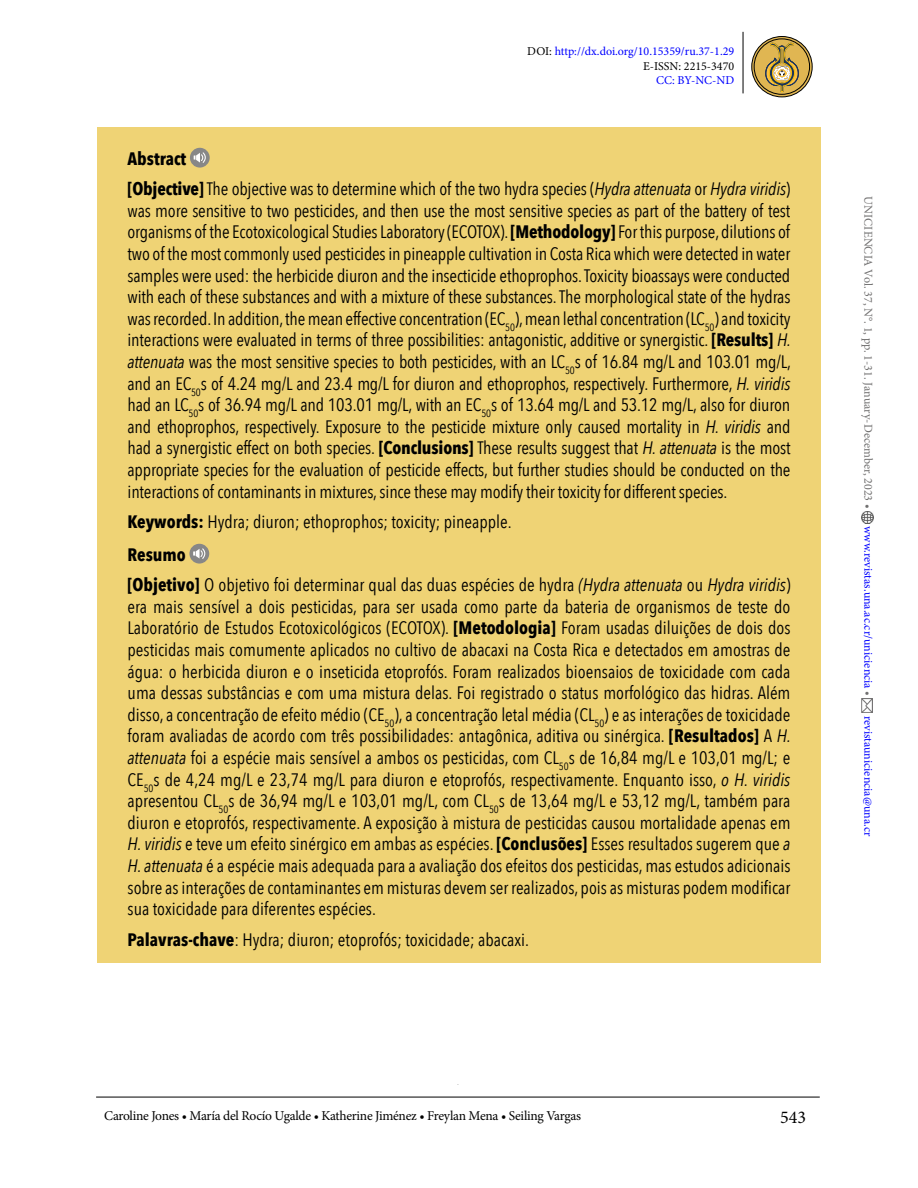
<style>
.page{position:relative;width:918px;height:1188px;background:#fff}
.page>*{position:absolute;margin:0;border:0;box-sizing:border-box;transform-origin:0 0}
.t1{font:18px/21.6px "Avenir Next Condensed";color:#000}
.t2{font:18px "Minion Pro";color:#000}
.t3{font:13.5px "Minion Pro";letter-spacing:-.02em;color:#000}
.t4{font:12px/14.4px "Minion Pro";color:#00f;text-align:right}
.t5{font:12px "Minion Pro";color:#706f6f}
.s1{color:#000}
.s2{font-weight:700}
.s3{font-style:italic}
.s4{color:#706f6f}
</style>
<div class="page">
<hr style="left:743px;top:32px;width:1px;height:61px;background:#000">
<svg style="left:862px;top:511px;width:12px;height:12px"></svg>
<img style="left:862px;top:699px;width:10px;height:14px">
<hr style="left:96px;top:1097px;width:724px;height:1px;background:#000">
<svg style="left:752px;top:37px;width:60px;height:60px"></svg>
<div style="left:754px;top:39px;width:56px;height:56px;border:1px solid #000;border-radius:50%"></div>
<div style="left:751px;top:36px;width:62px;height:61px;border:1px solid #000;border-radius:50%"></div>
<svg style="left:765px;top:42px;width:34px;height:50px;background:#bb9e53"></svg>
<div style="left:97px;top:128px;width:724px;height:835px;background:#efd375"></div>
<div style="left:190px;top:148px;width:20px;height:20px;background:#878787;border-radius:50%"></div>
<svg style="left:194px;top:152px;width:12px;height:11px"></svg>
<div style="left:189px;top:544px;width:20px;height:20px;background:#878787;border-radius:50%"></div>
<svg style="left:193px;top:548px;width:12px;height:11px"></svg>
<p class="t4" style="left:527px;top:45px;width:208px"><span class="s1">DOI:</span> http://dx.doi.org/10.15359/ru.37-1.29<br><span class="s1">E-ISSN: 2215-3470</span></p>
<p class="t4" style="left:656px;top:73px;width:80px">CC: BY-NC-ND</p>
<p class="t1" style="left:128px;top:142px;width:664px;line-height:30.6px"><span class="s2">Abstract<br>[Objective]</span> The objective was to determine which of the two hydra species (<span class="s3">Hydra attenuata</span> or <span class="s3">Hydra viridis</span>)</p>
<p class="t1" style="left:128px;top:199px;width:665px;text-align:justify">was more sensitive to two pesticides, and then use the most sensitive species as part of the battery of test organisms of the Ecotoxicological Studies Laboratory (ECOTOX). <span class="s2">[Methodology]</span> For this purpose, dilutions of two of the most commonly used pesticides in pineapple cultivation in Costa Rica which were detected in water samples were used: the herbicide diuron and the insecticide ethoprophos. Toxicity bioassays were conducted with each of these substances and with a mixture of these substances. The morphological state of the hydras was recorded. In addition, the mean effective concentration (EC<sub>50</sub>), mean lethal concentration (LC<sub>50</sub>) and toxicity interactions were evaluated in terms of three possibilities: antagonistic, additive or synergistic. <span class="s2">[Results]</span> <span class="s3">H. attenuata</span> was the most sensitive species to both pesticides, with an LC<sub>50</sub>s of 16.84 mg/L and 103.01 mg/L, and an EC<sub>50</sub>s of 4.24 mg/L and 23.4 mg/L for diuron and ethoprophos, respectively. Furthermore, <span class="s3">H. viridis </span>had an LC<sub>50</sub>s of 36.94 mg/L and 103.01 mg/L, with an EC<sub>50</sub>s of 13.64 mg/L and 53.12 mg/L, also for diuron and ethoprophos, respectively. Exposure to the pesticide mixture only caused mortality in <span class="s3">H. viridis</span> and had a synergistic effect on both species. <span class="s2">[Conclusions]</span> These results suggest that <span class="s3">H. attenuata</span> is the most appropriate species for the evaluation of pesticide effects, but further studies should be conducted on the interactions of contaminants in mixtures, since these may modify their toxicity for different species.</p>
<p class="t1" style="left:128px;top:505px;width:386px;line-height:32.4px"><span class="s2">Keywords:</span> Hydra; diuron; ethoprophos; toxicity; pineapple.<br><span class="s2">Resumo</span></p>
<p class="t1" style="left:128px;top:573px;width:665px;text-align:justify"><span class="s2">[Objetivo]</span> O objetivo foi determinar qual das duas espécies de hydra <span class="s3">(Hydra attenuata</span> ou <span class="s3">Hydra viridis</span>) era mais sensível a dois pesticidas, para ser usada como parte da bateria de organismos de teste do Laboratório de Estudos Ecotoxicológicos (ECOTOX). <span class="s2">[Metodologia]</span> Foram usadas diluições de dois dos pesticidas mais comumente aplicados no cultivo de abacaxi na Costa Rica e detectados em amostras de água: o herbicida diuron e o inseticida etoprofós. Foram realizados bioensaios de toxicidade com cada uma dessas substâncias e com uma mistura delas. Foi registrado o status morfológico das hidras. Além disso, a concentração de efeito médio (CE<sub>50</sub>), a concentração letal média (CL<sub>50</sub>) e as interações de toxicidade foram avaliadas de acordo com três possibilidades: antagônica, aditiva ou sinérgica. <span class="s2">[Resultados]</span> A <span class="s3">H. attenuata</span> foi a espécie mais sensível a ambos os pesticidas, com CL<sub>50</sub>s de 16,84 mg/L e 103,01 mg/L; e CE<sub>50</sub>s de 4,24 mg/L e 23,74 mg/L para diuron e etoprofós, respectivamente. Enquanto isso, <span class="s3">o H. viridis </span>apresentou CL<sub>50</sub>s de 36,94 mg/L e 103,01 mg/L, com CL<sub>50</sub>s de 13,64 mg/L e 53,12 mg/L, também para diuron e etoprofós, respectivamente. A exposição à mistura de pesticidas causou mortalidade apenas em <span class="s3">H. viridis</span> e teve um efeito sinérgico em ambas as espécies. <span class="s2">[Conclusões]</span> Esses resultados sugerem que <span class="s3">a H. attenuata</span> é a espécie mais adequada para a avaliação dos efeitos dos pesticidas, mas estudos adicionais sobre as interações de contaminantes em misturas devem ser realizados, pois as misturas podem modificar sua toxicidade para diferentes espécies.</p>
<p class="t1" style="left:128px;top:928px;width:403px"><span class="s2">Palavras-chave</span>: Hydra; diuron; etoprofós; toxicidade; abacaxi.</p>
<p class="t5" style="left:876px;top:196px;width:314px;rotate:90deg">UNICIENCIA Vol. 37, N°. 1, pp. 1-31. January-December, 2023 •</p>
<p class="t4" style="left:876px;top:526px;width:172px;rotate:90deg">www.revistas.una.ac.cr/uniciencia <span class="s4">•</span></p>
<p class="t4" style="left:876px;top:716px;width:122px;rotate:90deg">revistauniciencia@una.cr</p>
<p class="t3" style="left:104px;top:1106px;width:478px">Caroline Jones • María del Rocío Ugalde • Katherine Jiménez • Freylan Mena • Seiling Vargas</p>
<p class="t2" style="left:780px;top:1105px;width:27px">543</p>
</div>
